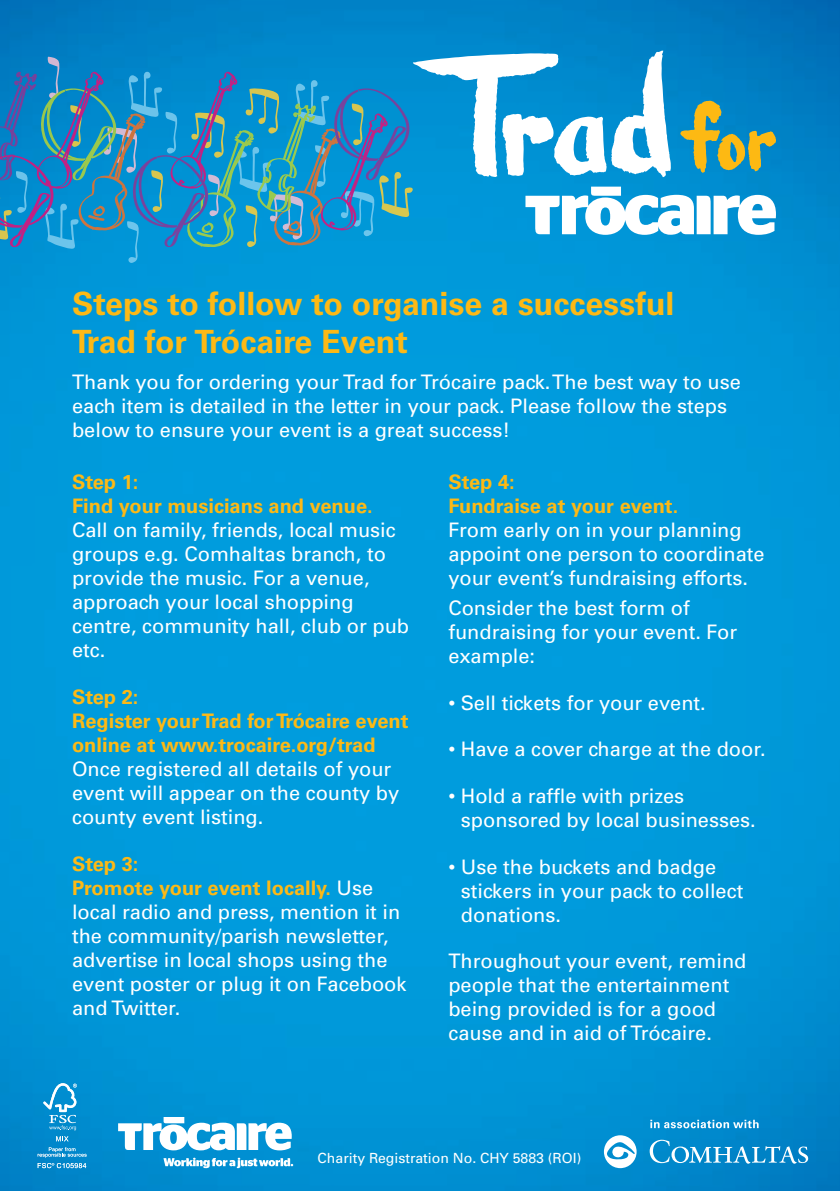
<style>
.page{position:relative;width:840px;height:1191px;background:#fff}
.page>*{position:absolute;margin:0;border:0;box-sizing:border-box;transform-origin:0 0}
.t1{font:700 32px/38.4px "Univers CE";color:#fdb915}
.t2{font:20px/24px "Univers";color:#fff}
.t3{font:700 20px/24px "Univers CE";color:#fdb915}
.t4{font:14px "Univers";color:#fff}
.s1{font-family:"Univers";font-weight:400;color:#fff}
</style>
<div class="page">
<img style="left:0;top:0;width:839px;height:1191px">
<svg style="left:0;top:50px;width:775px;height:213px;background:#329ccb"></svg>
<svg style="left:603px;top:1135px;width:33px;height:33px"></svg>
<svg style="left:649px;top:1139px;width:158px;height:24px;background:#359ed3"></svg>
<svg style="left:650px;top:1119px;width:108px;height:9px"></svg>
<svg style="left:43px;top:1083px;width:34px;height:47px;background:#3ba6d9"></svg>
<svg style="left:56px;top:1136px;width:12px;height:5px"></svg>
<svg style="left:38px;top:1147px;width:48px;height:10px"></svg>
<svg style="left:38px;top:1163px;width:48px;height:5px"></svg>
<svg style="left:118px;top:1117px;width:173px;height:33px"></svg>
<svg style="left:163px;top:1157px;width:130px;height:11px"></svg>
<h1 class="t1" style="left:72px;top:285px;width:603px">Steps to follow to organise a successful<br>Trad for Trócaire Event</h1>
<p class="t2" style="left:72px;top:369px;width:670px">Thank you for ordering your Trad for Trócaire pack. The best way to use each item is detailed in the letter in your pack. Please follow the steps below to ensure your event is a great success!</p>
<p class="t3" style="left:448px;top:471px;width:231px">Step 4:<br>Fundraise at your event.</p>
<p class="t2" style="left:448px;top:518px;width:317px">From early on in your planning appoint one person to coordinate your event’s fundraising efforts.</p>
<p class="t2" style="left:448px;top:595px;width:290px">Consider the best form of fundraising for your event. For example:</p>
<p class="t2" style="left:448px;top:690px;width:259px">• Sell tickets for your event.</p>
<p class="t2" style="left:448px;top:737px;width:318px">• Have a cover charge at the door.</p>
<p class="t2" style="left:460px;top:783px;width:296px;text-indent:-13px">• Hold a raffle with prizes sponsored by local businesses.</p>
<p class="t2" style="left:460px;top:854px;width:284px;text-indent:-13px">• Use the buckets and badge stickers in your pack to collect donations.</p>
<p class="t2" style="left:448px;top:949px;width:299px">Throughout your event, remind people that the entertainment being provided is for a good cause and in aid of Trócaire.</p>
<p class="t3" style="left:72px;top:471px;width:302px">Step 1:<br>Find your musicians and venue.</p>
<p class="t2" style="left:72px;top:518px;width:338px">Call on family, friends, local music groups e.g. Comhaltas branch, to provide the music. For a venue, approach your local shopping centre, community hall, club or pub etc.</p>
<p class="t3" style="left:72px;top:685px;width:338px">Step 2:<br>Register your Trad for Trócaire event online at www.trocaire.org/trad</p>
<p class="t2" style="left:72px;top:756px;width:328px">Once registered all details of your event will appear on the county by county event listing.</p>
<p class="t3" style="left:72px;top:852px;width:302px">Step 3:<br>Promote your event locally. <span class="s1">Use</span></p>
<p class="t2" style="left:72px;top:899px;width:336px">local radio and press, mention it in the community/parish newsletter, advertise in local shops using the event poster or plug it on Facebook and Twitter.</p>
<p class="t4" style="left:317px;top:1149px;width:265px">Charity Registration No. CHY 5883 (ROI)</p>
</div>
